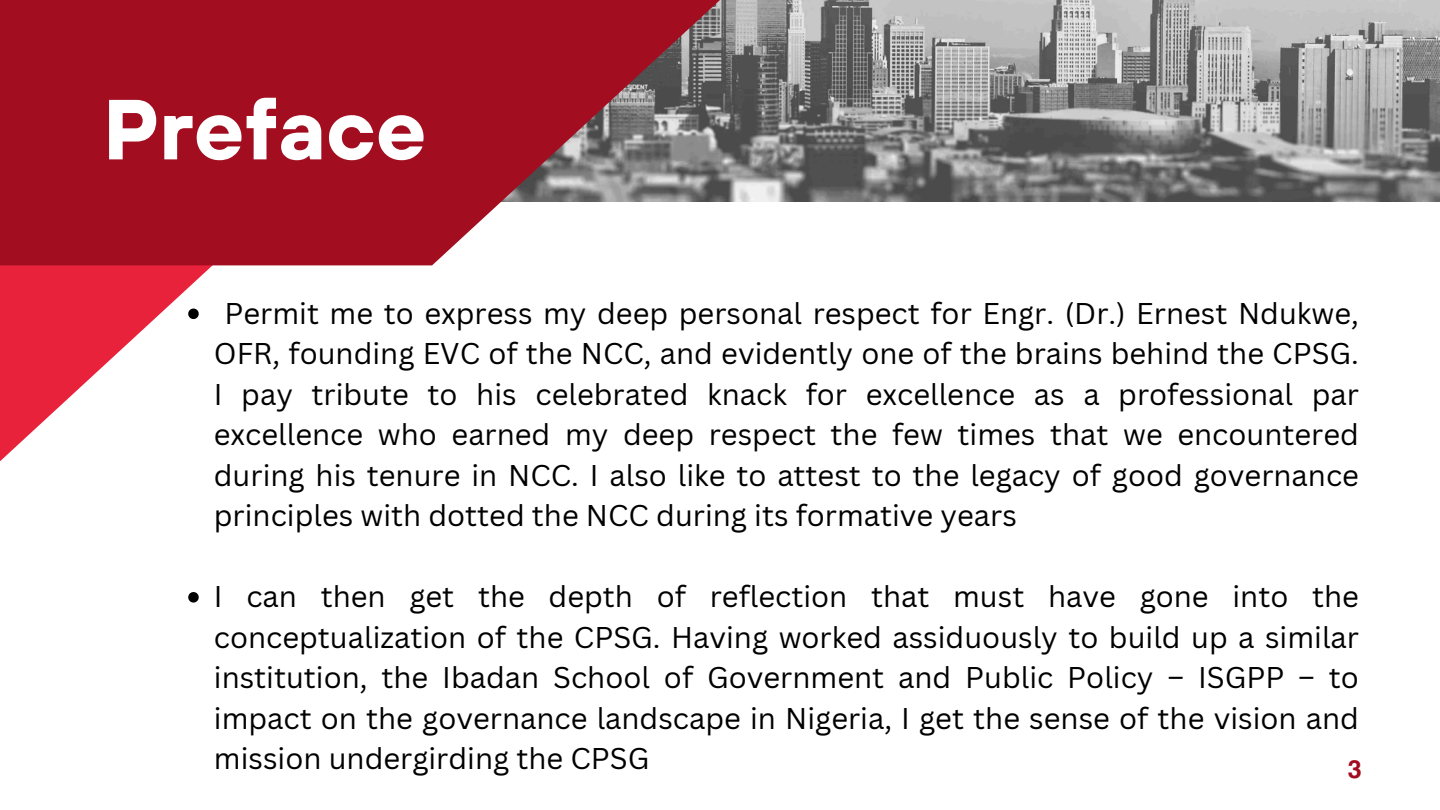
<style>
.page{position:relative;width:1440px;height:810px;background:#fff}
.page>*{position:absolute;margin:0;border:0;box-sizing:border-box;transform-origin:0 0}
.t1{font:700 85px "TT Hoves";color:#fff}
.t2{font:29.2px/40.5px "Canva Sans";color:#000;text-align:justify}
.t3{font:700 25px "Helios";color:#a20e20}
</style>
<div class="page">
<img style="left:720px;top:0;width:720px;height:202px">
<svg style="left:0;top:265px;width:297px;height:196px"></svg>
<svg style="left:0;top:0;width:720px;height:265px;background:#a52f3d"></svg>
<svg style="left:188px;top:309px;width:11px;height:10px"></svg>
<svg style="left:188px;top:592px;width:11px;height:11px"></svg>
<p class="t1" style="left:103px;top:74px;width:325px">Preface</p>
<p class="t2" style="left:214px;top:292px;width:1147px;text-indent:11px">Permit me to express my deep personal respect for Engr. (Dr.) Ernest Ndukwe, OFR, founding EVC of the NCC, and evidently one of the brains behind the CPSG.<br>I pay tribute to his celebrated knack for excellence as a professional par excellence who earned my deep respect the few times that we encountered during his tenure in NCC. I also like to attest to the legacy of good governance principles with dotted the NCC during its formative years</p>
<p class="t2" style="left:214px;top:575px;width:1147px">I can then get the depth of reflection that must have gone into the conceptualization of the CPSG. Having worked assiduously to build up a similar institution, the Ibadan School of Government and Public Policy – ISGPP – to impact on the governance landscape in Nigeria, I get the sense of the vision and mission undergirding the CPSG</p>
<p class="t3" style="left:1348px;top:753px;width:16px">3</p>
</div>
